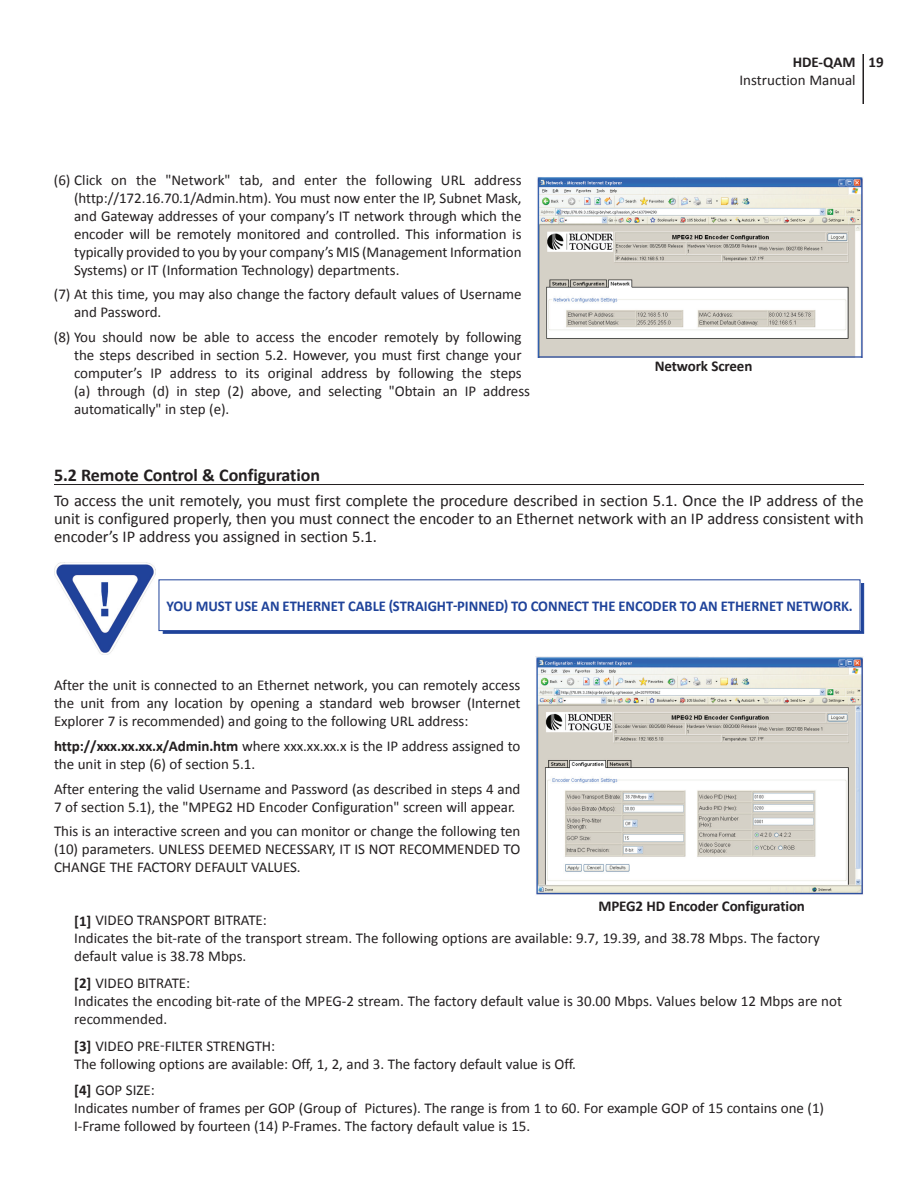
<style>
.page{position:relative;width:918px;height:1188px;background:#fff}
.page>*{position:absolute;margin:0;border:0;box-sizing:border-box;transform-origin:0 0}
.t1{font:700 18px "Calibri";letter-spacing:-.005em;color:#231f20}
.t2{font:16.5px/18px "Calibri";letter-spacing:-.005em;color:#231f20;text-align:justify}
.t3{font:15px/18px "Calibri";letter-spacing:-.005em;color:#231f20}
.t4{font:700 15px "Calibri";color:#1f439a}
.t5{font:700 15px "Calibri";letter-spacing:-.01em;color:#231f20}
.s1{font-weight:700}
</style>
<div class="page">
<hr style="left:862px;top:54px;width:2px;height:50px;background:#231f20">
<hr style="left:54px;top:484px;width:810px;height:1px;background:#231f20">
<img style="left:536px;top:656px;width:327px;height:239px">
<div style="left:163px;top:583px;width:701px;height:51px;background:#1f439a;border:1px solid #1f439a"></div>
<div style="left:159px;top:580px;width:701px;height:51px;background:#fff"></div>
<div style="left:159px;top:579px;width:701px;height:52px;border:1px solid #1f439a"></div>
<img style="left:54px;top:562px;width:102px;height:93px">
<img style="left:537px;top:177px;width:326px;height:181px">
<hr style="left:539px;top:356px;width:323px;height:2px;background:#1f439a">
<p class="t3" style="left:74px;top:170px;width:449px;text-align:justify;text-indent:-20px">(6) Click on the "Network" tab, and enter the following URL address (http://172.16.70.1/Admin.htm). You must now enter the IP, Subnet Mask, and Gateway addresses of your company’s IT network through which the encoder will be remotely monitored and controlled. This information is typically provided to you by your company’s MIS (Management Information Systems) or IT (Information Technology) departments.</p>
<p class="t3" style="left:74px;top:285px;width:449px;text-indent:-20px">(7) At this time, you may also change the factory default values of Username and Password.</p>
<p class="t3" style="left:74px;top:327px;width:457px;text-indent:-20px">(8) You should now be able to access the encoder remotely by following the steps described in section 5.2. However, you must first change your computer’s IP address to its original address by following the steps (a) through (d) in step (2) above, and selecting "Obtain an IP address automatically" in step (e).</p>
<p class="t5" style="left:793px;top:52px;width:92px">HDE-QAM 19</p>
<p class="t3" style="left:740px;top:70px;width:118px">Instruction Manual</p>
<p class="t5" style="left:655px;top:357px;width:99px">NETWORK SCREEN</p>
<p class="t1" style="left:54px;top:464px;width:268px">5.2 REMOTE CONTROL &amp; CONFIGURATION</p>
<p class="t2" style="left:54px;top:490px;width:811px">To access the unit remotely, you must first complete the procedure described in section 5.1. Once the IP address of the unit is configured properly, then you must connect the encoder to an Ethernet network with an IP address consistent with encoder’s IP address you assigned in section 5.1.</p>
<p class="t4" style="left:167px;top:597px;width:40px">YOU MUST</p>
<p class="t4" style="left:235px;top:597px;width:9px">USE</p>
<p class="t4" style="left:261px;top:597px;width:38px">AN ETHERNET</p>
<p class="t4" style="left:348px;top:597px;width:17px">CABLE</p>
<p class="t4" style="left:389px;top:597px;width:13px">(STRAIGHT</p>
<p class="t4" style="left:453px;top:597px;width:13px">-PINNED</p>
<p class="t4" style="left:504px;top:597px;width:37px">) TO CONNECT</p>
<p class="t4" style="left:592px;top:597px;width:9px">THE</p>
<p class="t4" style="left:618px;top:597px;width:10px">ENCODER</p>
<p class="t4" style="left:680px;top:597px;width:57px">TO AN ETHERNET</p>
<p class="t4" style="left:786px;top:597px;width:10px">NETWORK</p>
<p class="t4" style="left:849px;top:597px;width:5px">.</p>
<p class="t3" style="left:54px;top:675px;width:468px;text-align:justify">After the unit is connected to an Ethernet network, you can remotely access the unit from any location by opening a standard web browser (Internet Explorer 7 is recommended) and going to the following URL address:</p>
<p class="t3" style="left:54px;top:736px;width:468px"><span class="s1">HTTP://XXX.XX.XX.X/ADMIN.HTM</span> where xxx.xx.xx.x is the IP address assigned to the unit in step (6) of section 5.1.</p>
<p class="t3" style="left:54px;top:779px;width:468px">After entering the valid Username and Password (as described in steps 4 and<br>7 of section 5.1), the "MPEG2 HD Encoder Configuration" screen will appear.</p>
<p class="t3" style="left:54px;top:822px;width:468px;text-align:justify">This is an interactive screen and you can monitor or change the following ten (10) parameters. UNLESS DEEMED NECESSARY, IT IS NOT RECOMMENDED TO CHANGE THE FACTORY DEFAULT VALUES.</p>
<p class="t5" style="left:598px;top:897px;width:208px">MPEG2 HD ENCODER CONFIGURATION</p>
<p class="t3" style="left:74px;top:911px;width:38px"><span class="s1">[1]</span> Video</p>
<p class="t3" style="left:137px;top:911px;width:17px">Transport</p>
<p class="t3" style="left:214px;top:911px;width:16px">Bitrate</p>
<p class="t3" style="left:74px;top:911px;width:747px;text-indent:189px">:<br>Indicates the bit-rate of the transport stream. The following options are available: 9.7, 19.39, and 38.78 Mbps. The factory default value is 38.78 Mbps.</p>
<p class="t3" style="left:74px;top:973px;width:38px"><span class="s1">[2]</span> Video</p>
<p class="t3" style="left:137px;top:973px;width:16px">Bitrate</p>
<p class="t3" style="left:74px;top:973px;width:769px;text-indent:112px">:<br>Indicates the encoding bit-rate of the MPEG-2 stream. The factory default value is 30.00 Mbps. Values below 12 Mbps are not recommended.</p>
<p class="t3" style="left:74px;top:1036px;width:38px"><span class="s1">[3]</span> Video</p>
<p class="t3" style="left:137px;top:1036px;width:35px">Pre-filter</p>
<p class="t3" style="left:207px;top:1036px;width:16px">Strength</p>
<p class="t3" style="left:74px;top:1036px;width:503px;text-indent:197px">:<br>The following options are available: Off, 1, 2, and 3. The factory default value is Off.</p>
<p class="t3" style="left:74px;top:1080px;width:751px"><span class="s1">[4]</span> GOP Size:<br>Indicates number of frames per GOP (Group of Pictures). The range is from 1 to 60. For example GOP of 15 contains one (1)<br>I-Frame followed by fourteen (14) P-Frames. The factory default value is 15.</p>
</div>
